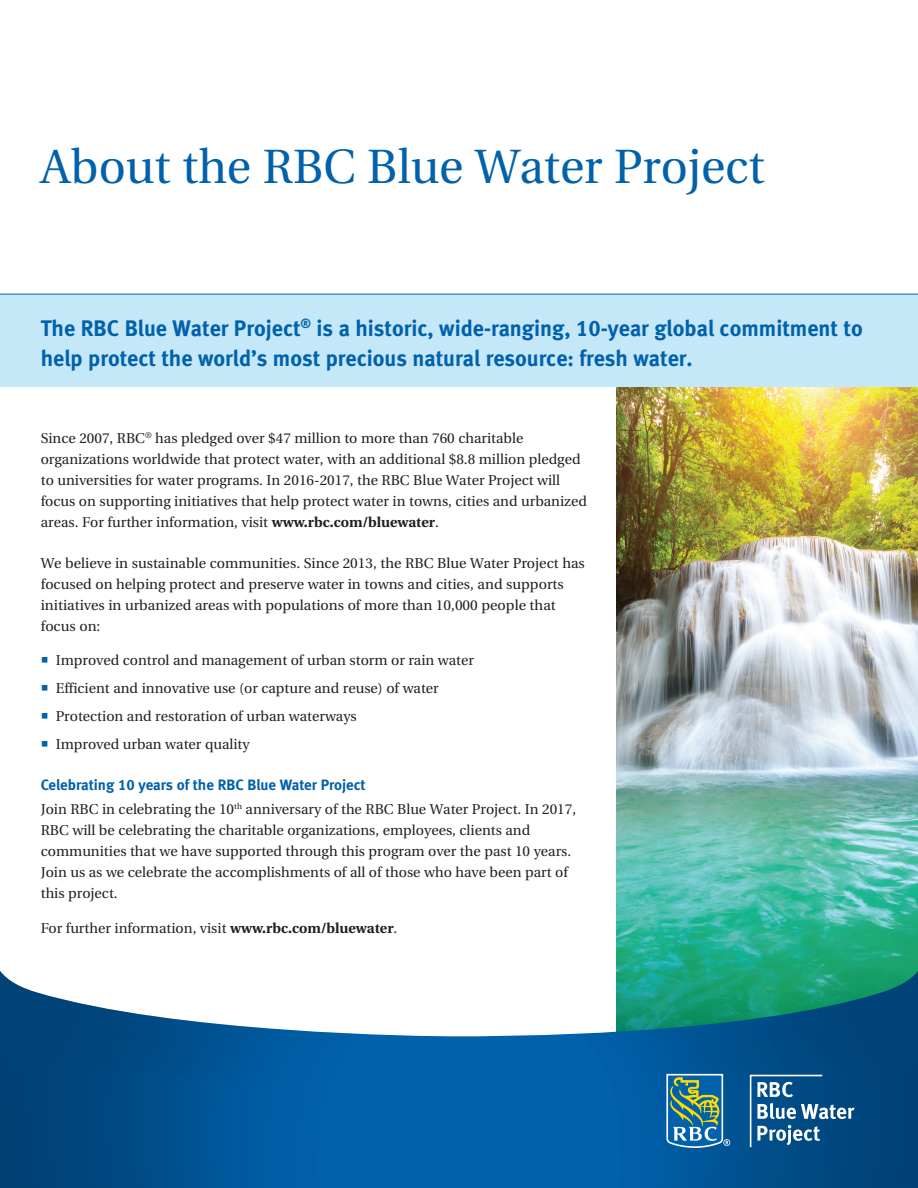
<style>
.page{position:relative;width:918px;height:1188px;background:#fff}
.page>*{position:absolute;margin:0;border:0;box-sizing:border-box;transform-origin:0 0}
.t1{font:48px "Utopia";color:#0161aa}
.t2{font:22.5px/30px "Meta Bold LF";color:#0161aa}
.t3{font:15px "Meta Bold LF";color:#0161aa}
.t4{font:14.25px/21px "Utopia";color:#231f20}
.s1{font-weight:700}
.s2{color:#0161aa}
</style>
<div class="page">
<img style="left:616px;top:387px;width:302px;height:584px">
<div style="left:0;top:294px;width:918px;height:93px;background:#c5e8f9"></div>
<hr style="left:0;top:294px;width:918px;height:1px;background:#0161aa">
<svg style="left:0;top:971px;width:918px;height:217px"></svg>
<svg style="left:666px;top:1074px;width:64px;height:74px;background:#4b8899"></svg>
<svg style="left:750px;top:1075px;width:105px;height:72px;background:#346f9d"></svg>
<h1 class="t1" style="left:41px;top:140px;width:726px">About the RBC Blue Water Project</h1>
<h2 class="t2" style="left:41px;top:313px;width:824px">The RBC Blue Water Project<sup>®</sup> is a historic, wide-ranging, 10-year global commitment to help protect the world’s most precious natural resource: fresh water.</h2>
<p class="t4" style="left:41px;top:428px;width:548px">Since 2007, RBC<sup>®</sup> has pledged over $47 million to more than 760 charitable organizations worldwide that protect water, with an additional $8.8 million pledged to universities for water programs. In 2016-2017, the RBC Blue Water Project will focus on supporting initiatives that help protect water in towns, cities and urbanized areas. For further information, visit <span class="s1">www.rbc.com/bluewater</span>.</p>
<p class="t4" style="left:41px;top:553px;width:546px">We believe in sustainable communities. Since 2013, the RBC Blue Water Project has focused on helping protect and preserve water in towns and cities, and supports initiatives in urbanized areas with populations of more than 10,000 people that focus on:</p>
<p class="t4" style="left:41px;top:650px;width:435px"><span class="s2">○</span> Improved control and management of urban storm or rain water</p>
<p class="t4" style="left:41px;top:678px;width:400px"><span class="s2">○</span> Efficient and innovative use (or capture and reuse) of water</p>
<p class="t4" style="left:41px;top:706px;width:318px"><span class="s2">○</span> Protection and restoration of urban waterways</p>
<p class="t4" style="left:41px;top:733px;width:210px"><span class="s2">○</span> Improved urban water quality</p>
<p class="t3" style="left:41px;top:776px;width:327px">Celebrating 10 years of the RBC Blue Water Project</p>
<p class="t4" style="left:41px;top:799px;width:537px">Join RBC in celebrating the 10<sup>th</sup> anniversary of the RBC Blue Water Project. In 2017, RBC will be celebrating the charitable organizations, employees, clients and communities that we have supported through this program over the past 10 years.<br>Join us as we celebrate the accomplishments of all of those who have been part of this project.</p>
<p class="t4" style="left:41px;top:918px;width:358px">For further information, visit <span class="s1">www.rbc.com/bluewater</span>.</p>
</div>
